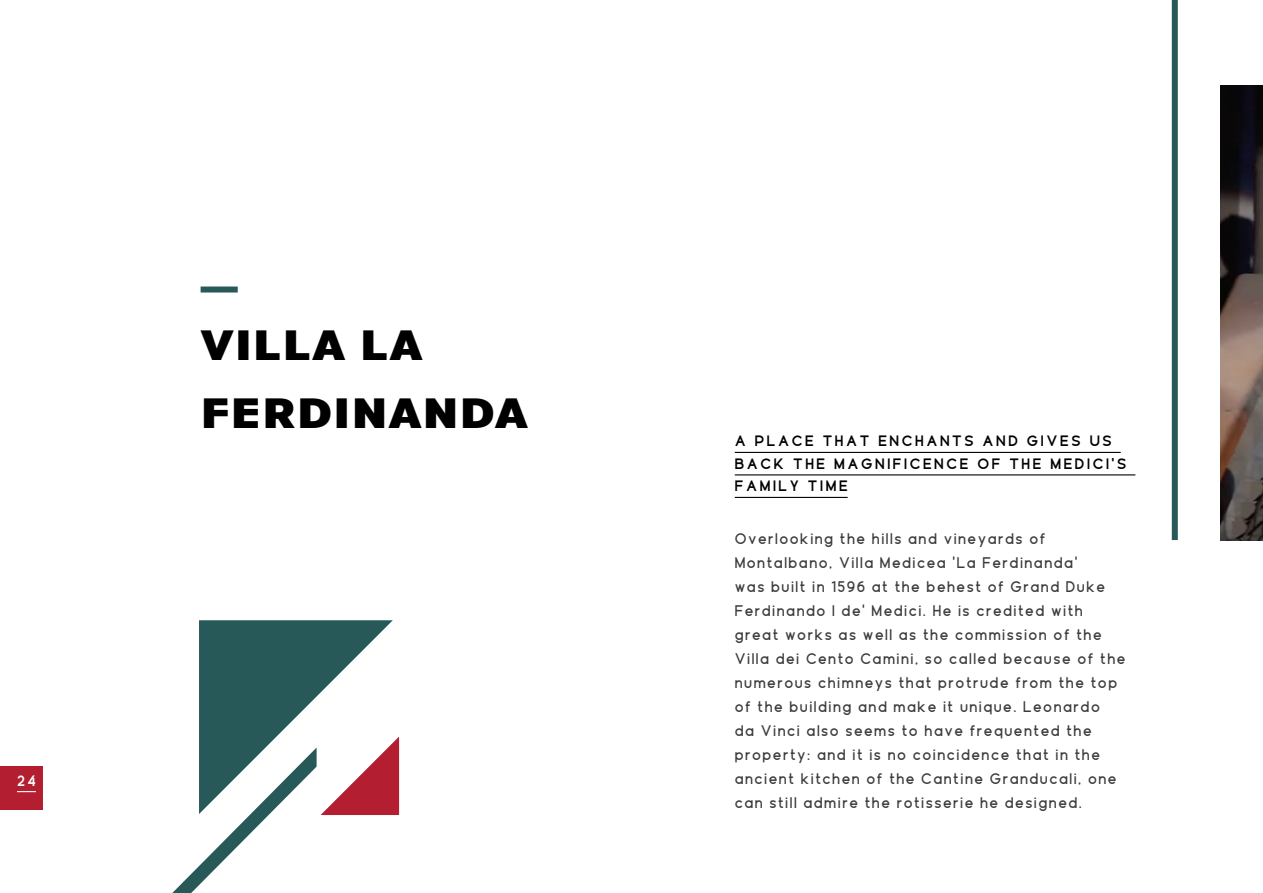
<style>
.page{position:relative;width:1263px;height:893px;background:#fff}
.page>*{position:absolute;margin:0;border:0;box-sizing:border-box;transform-origin:0 0}
.t1{font:900 45px/67.5px "Basic Gothic Pro";letter-spacing:.03em;color:#000}
.t2{font:500 15px/24px "Geomatrix";letter-spacing:.1em;color:#3c3c3b}
.t3{font:700 15px/22.5px "Geomatrix";letter-spacing:.175em;color:#000}
.t4{font:700 15px "Geomatrix";color:#fff}
</style>
<div class="page">
<div style="left:1172px;top:0;width:6px;height:540px;background:#275958"></div>
<img style="left:1220px;top:85px;width:43px;height:455px">
<div style="left:201px;top:287px;width:37px;height:6px;background:#275958"></div>
<div style="left:0;top:767px;width:43px;height:43px;background:#b31e30"></div>
<svg style="left:172px;top:620px;width:227px;height:273px"></svg>
<svg style="left:17px;top:791px;width:19px;height:1px"></svg>
<hr style="left:735px;top:452px;width:386px;height:1px;background:#000">
<hr style="left:735px;top:474px;width:400px;height:1px;background:#000">
<hr style="left:735px;top:497px;width:113px;height:1px;background:#000">
<p class="t4" style="left:17px;top:772px;width:20px">24</p>
<h1 class="t1" style="left:201px;top:310px;width:329px">VILLA LA<br>FERDINANDA</h1>
<p class="t3" style="left:735px;top:430px;width:393px">A PLACE THAT ENCHANTS AND GIVES US<br>BACK THE MAGNIFICENCE OF THE MEDICI'S<br>FAMILY TIME</p>
<p class="t2" style="left:735px;top:527px;width:392px">Overlooking the hills and vineyards of Montalbano, Villa Medicea 'La Ferdinanda'<br>was built in 1596 at the behest of Grand Duke Ferdinando I de' Medici. He is credited with great works as well as the commission of the Villa dei Cento Camini, so called because of the numerous chimneys that protrude from the top of the building and make it unique. Leonardo<br>da Vinci also seems to have frequented the property: and it is no coincidence that in the ancient kitchen of the Cantine Granducali, one can still admire the rotisserie he designed.</p>
</div>
